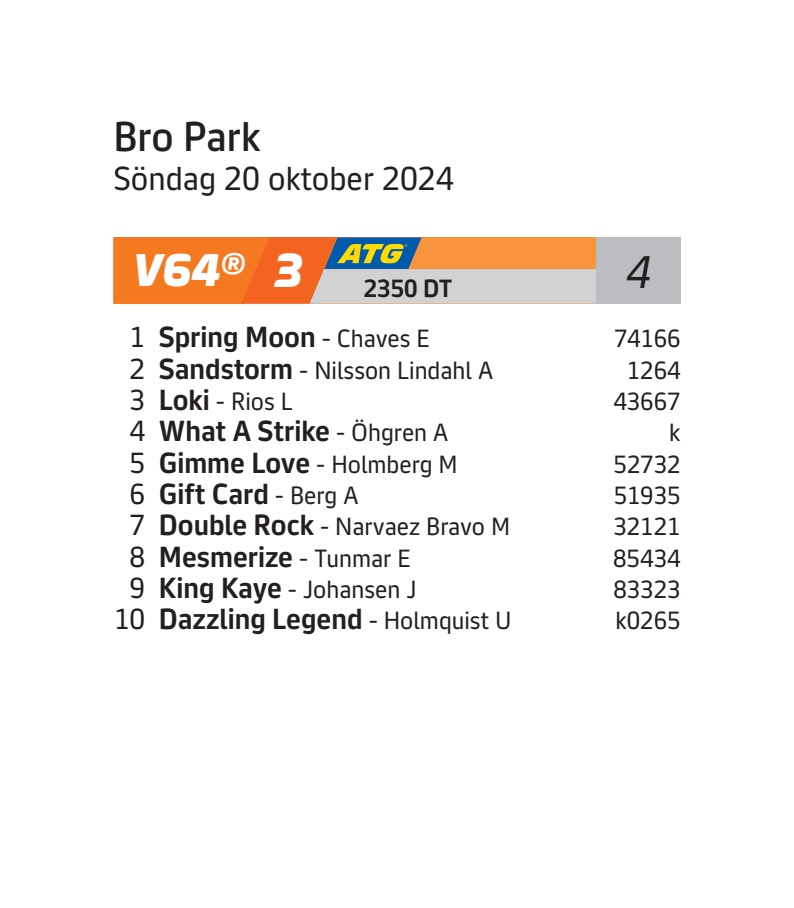
<style>
.page{position:relative;width:794px;height:908px;background:#fff}
.page>*{position:absolute;margin:0;border:0;box-sizing:border-box;transform-origin:0 0}
.t1{font:46px "ATG Rubrik";color:#fff}
.t2{font:44px "ATG Rubrik";color:#fff}
.t3{font:italic 44px "ATG Text";color:#231f20}
.t4{font:500 40px "ATG Text";color:#231f20}
.t5{font:32px "ATG Text";color:#231f20}
.HorseAndRider{font:700 28px "ATG Text";color:#231f20}
.S_REKORD{font:28px "ATG Text";color:#231f20}
.HorseAndRider-2{font:24px "ATG Text";color:#231f20}
.S_REKORD-2{font:24px "ATG Text";color:#231f20}
.t6{font:700 24px "ATG Text";color:#231f20}
.s1{font-weight:400;font-size:24px}
.s2{font-weight:700;font-size:28px}
</style>
<div class="page">
<div style="left:595px;top:237px;width:85px;height:66px;background:#bcbdc0"></div>
<svg style="left:113px;top:237px;width:483px;height:66px"></svg>
<p class="t4" style="left:113px;top:113px;width:149px">Bro Park</p>
<p class="t5" style="left:113px;top:159px;width:342px">Söndag 20 oktober 2024</p>
<p class="t2" style="left:134px;top:244px;width:112px">V64®</p>
<p class="t1" style="left:275px;top:243px;width:29px">3</p>
<p class="t6" style="left:364px;top:274px;width:90px">2350 DT</p>
<p class="t3" style="left:626px;top:246px;width:26px">4</p>
<p class="S_REKORD" style="left:129px;top:320px;width:17px">1</p>
<p class="HorseAndRider" style="left:159px;top:320px;width:273px">Spring Moon <span class="s1">- Chaves E</span></p>
<p class="S_REKORD-2" style="left:614px;top:324px;width:68px">74166</p>
<p class="S_REKORD" style="left:129px;top:352px;width:17px">2</p>
<p class="HorseAndRider-2" style="left:159px;top:356px;width:336px"><span class="s2">Sandstorm</span> - Nilsson Lindahl A</p>
<p class="S_REKORD-2" style="left:627px;top:356px;width:55px">1264</p>
<p class="S_REKORD" style="left:129px;top:383px;width:17px">3</p>
<p class="HorseAndRider-2" style="left:159px;top:387px;width:135px"><span class="s2">Loki</span> - Rios L</p>
<p class="S_REKORD-2" style="left:613px;top:387px;width:69px">43667</p>
<p class="S_REKORD" style="left:129px;top:414px;width:17px">4</p>
<p class="HorseAndRider" style="left:159px;top:414px;width:291px">What A Strike <span class="s1">- Öhgren A</span></p>
<p class="S_REKORD-2" style="left:669px;top:418px;width:13px">k</p>
<p class="S_REKORD" style="left:129px;top:446px;width:17px">5</p>
<p class="HorseAndRider-2" style="left:159px;top:449px;width:300px"><span class="s2">Gimme Love</span> - Holmberg M</p>
<p class="S_REKORD-2" style="left:613px;top:449px;width:68px">52732</p>
<p class="S_REKORD" style="left:129px;top:477px;width:17px">6</p>
<p class="HorseAndRider" style="left:159px;top:477px;width:201px">Gift Card <span class="s1">- Berg A</span></p>
<p class="S_REKORD-2" style="left:614px;top:481px;width:68px">51935</p>
<p class="S_REKORD" style="left:129px;top:508px;width:17px">7</p>
<p class="HorseAndRider-2" style="left:159px;top:512px;width:353px"><span class="s2">Double Rock</span> - Narvaez Bravo M</p>
<p class="S_REKORD-2" style="left:613px;top:512px;width:69px">32121</p>
<p class="S_REKORD" style="left:129px;top:540px;width:17px">8</p>
<p class="HorseAndRider" style="left:159px;top:539px;width:254px">Mesmerize <span class="s1">- Tunmar E</span></p>
<p class="S_REKORD-2" style="left:613px;top:543px;width:69px">85434</p>
<p class="S_REKORD" style="left:129px;top:571px;width:17px">9</p>
<p class="HorseAndRider-2" style="left:159px;top:575px;width:259px"><span class="s2">King Kaye</span> - Johansen J</p>
<p class="S_REKORD-2" style="left:613px;top:575px;width:69px">83323</p>
<p class="S_REKORD" style="left:114px;top:602px;width:33px">10</p>
<p class="HorseAndRider" style="left:159px;top:602px;width:354px">Dazzling Legend <span class="s1">- Holmquist U</span></p>
<p class="S_REKORD-2" style="left:615px;top:606px;width:67px">k0265</p>
</div>
